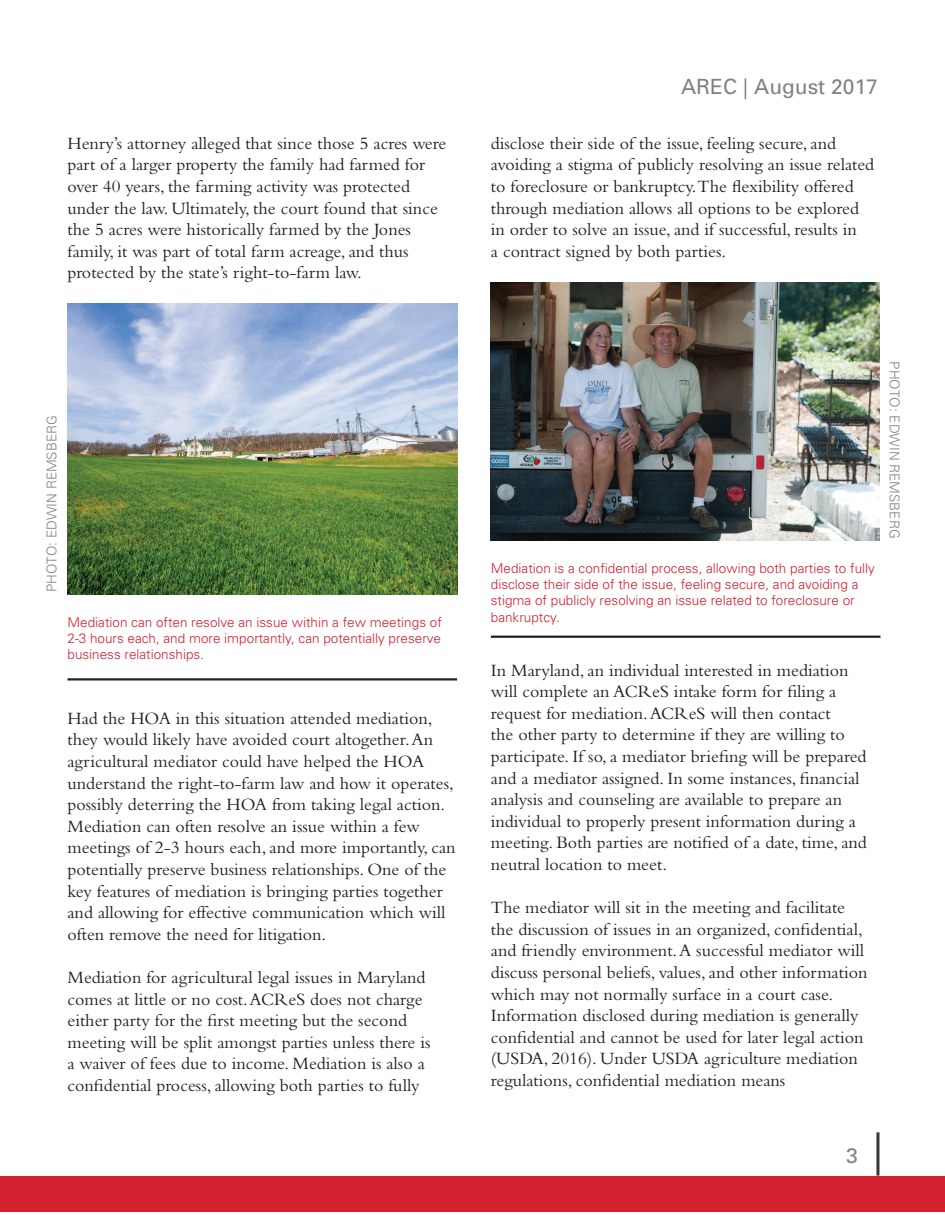
<style>
.page{position:relative;width:945px;height:1215px;background:#fff}
.page>*{position:absolute;margin:0;border:0;box-sizing:border-box;transform-origin:0 0}
.t1{font:21px "Univers";color:#808285}
.t2{font:18px/21.6px "Bembo";color:#231f20}
.t3{font:300 13.5px/16.2px "Univers";color:#d2202f;text-align:justify}
.t4{font:300 13.5px "Univers";color:#808285}
</style>
<div class="page">
<div style="left:0;top:1176px;width:945px;height:36px;background:#d2202f"></div>
<hr style="left:876px;top:1132px;width:3px;height:44px;background:#3b3532">
<img style="left:68px;top:304px;width:389px;height:290px">
<hr style="left:68px;top:678px;width:389px;height:3px;background:#231f20">
<img style="left:491px;top:282px;width:389px;height:259px">
<hr style="left:491px;top:636px;width:389px;height:2px;background:#231f20">
<p class="t2" style="left:68px;top:132px;width:380px">Henry’s attorney alleged that since those 5 acres were part of a larger property the family had farmed for over 40 years, the farming activity was protected under the law. Ultimately, the court found that since the 5 acres were historically farmed by the Jones family, it was part of total farm acreage, and thus protected by the state’s right-to-farm law.</p>
<p class="t4" style="left:44px;top:592px;width:179px;rotate:-90deg">PHOTO: EDWIN REMSBERG</p>
<p class="t3" style="left:68px;top:614px;width:376px">Mediation can often resolve an issue within a few meetings of 2-3 hours each, and more importantly, can potentially preserve business relationships.</p>
<p class="t2" style="left:68px;top:707px;width:390px">Had the HOA in this situation attended mediation, they would likely have avoided court altogether. An agricultural mediator could have helped the HOA understand the right-to-farm law and how it operates, possibly deterring the HOA from taking legal action.<br>Mediation can often resolve an issue within a few meetings of 2-3 hours each, and more importantly, can potentially preserve business relationships. One of the key features of mediation is bringing parties together and allowing for effective communication which will often remove the need for litigation.</p>
<p class="t2" style="left:68px;top:966px;width:365px">Mediation for agricultural legal issues in Maryland comes at little or no cost. ACReS does not charge either party for the first meeting but the second meeting will be split amongst parties unless there is a waiver of fees due to income. Mediation is also a confidential process, allowing both parties to fully</p>
<p class="t1" style="left:681px;top:74px;width:198px">AREC | August 2017</p>
<p class="t2" style="left:491px;top:132px;width:385px">disclose their side of the issue, feeling secure, and avoiding a stigma of publicly resolving an issue related to foreclosure or bankruptcy.The flexibility offered through mediation allows all options to be explored in order to solve an issue, and if successful, results in<br>a contract signed by both parties.</p>
<p class="t3" style="left:491px;top:560px;width:386px;text-align:left">Mediation is a confidential process, allowing both parties to fully disclose their side of the issue, feeling secure, and avoiding a stigma of publicly resolving an issue related to foreclosure or bankruptcy.</p>
<p class="t2" style="left:491px;top:659px;width:378px">In Maryland, an individual interested in mediation will complete an ACReS intake form for filing a request for mediation. ACReS will then contact<br>the other party to determine if they are willing to participate. If so, a mediator briefing will be prepared and a mediator assigned. In some instances, financial analysis and counseling are available to prepare an individual to properly present information during a meeting. Both parties are notified of a date, time, and neutral location to meet.</p>
<p class="t2" style="left:491px;top:896px;width:378px">The mediator will sit in the meeting and facilitate the discussion of issues in an organized, confidential, and friendly environment. A successful mediator will discuss personal beliefs, values, and other information which may not normally surface in a court case.<br>Information disclosed during mediation is generally confidential and cannot be used for later legal action (USDA, 2016). Under USDA agriculture mediation regulations, confidential mediation means</p>
<p class="t4" style="left:903px;top:361px;width:179px;rotate:90deg">PHOTO: EDWIN REMSBERG</p>
<p class="t1" style="left:846px;top:1144px;width:13px">3</p>
</div>
